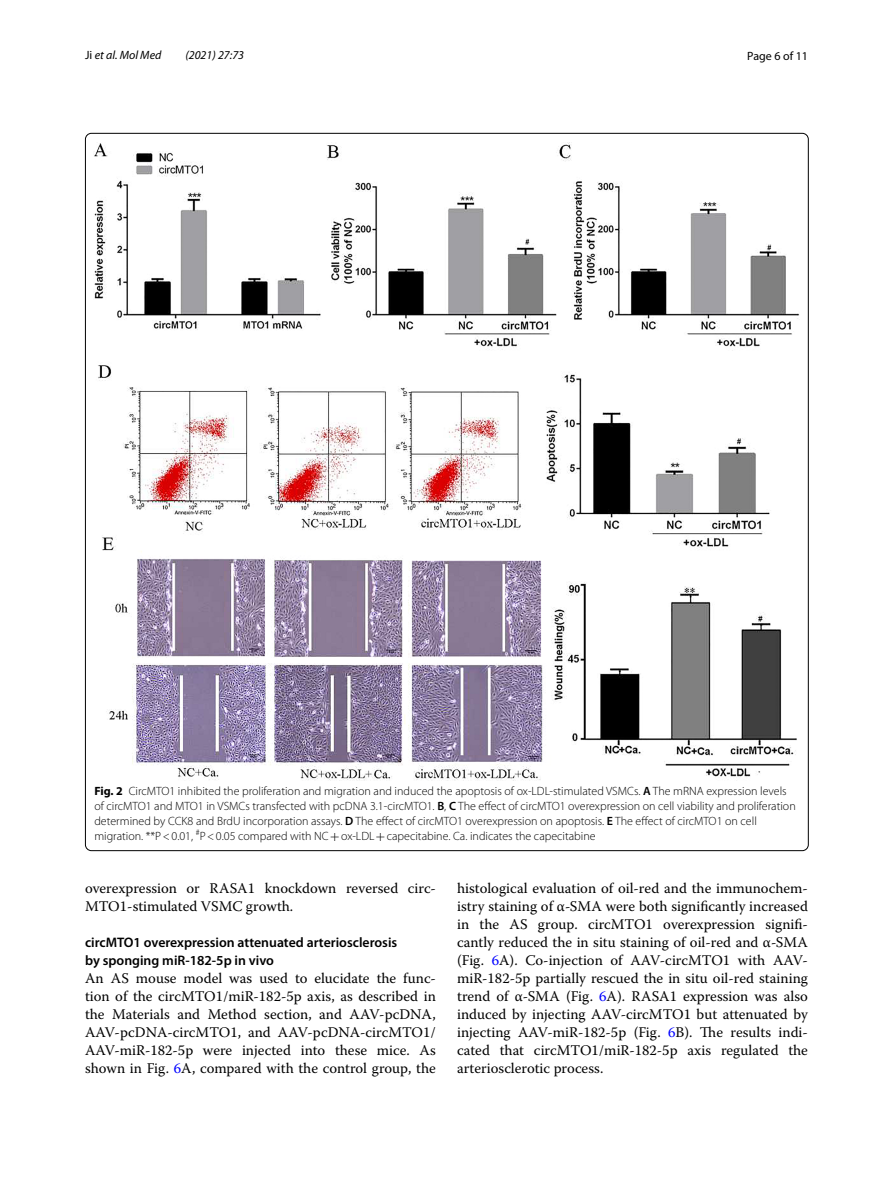
<style>
.page{position:relative;width:893px;height:1187px;background:#fff}
.page>*{position:absolute;margin:0;border:0;box-sizing:border-box;transform-origin:0 0}
.t1{font:14.7px/18px "Warnock Pro";color:#000;text-align:justify}
.t2{font:600 13.8px/18px "Myriad Pro";color:#000}
.t3{font:300 12px/15px "Myriad Pro";color:#000}
.t4{font:italic 12px "Myriad Pro";color:#000}
.t5{font:12px "Myriad Pro";color:#000}
.s1{font-style:normal}
.s2{font-weight:700}
.s3{font-weight:600}
.s4{font-family:"MTSY";font-weight:400}
.s5{color:#00f}
</style>
<div class="page">
<img style="left:94px;top:142px;width:706px;height:638px">
<p class="t4" style="left:85px;top:48px;width:78px"><span class="s1">Ji</span> et al. Mol Med</p>
<p class="t4" style="left:185px;top:48px;width:60px">(2021) 27:73</p>
<p class="t5" style="left:747px;top:48px;width:62px">Page 6 of 11</p>
<p class="t3" style="left:94px;top:783px;width:703px"><span class="s2">Fig. 2</span> CircMTO1 inhibited the proliferation and migration and induced the apoptosis of ox-LDL-stimulated VSMCs. <span class="s3">A</span> The mRNA expression levels of circMTO1 and MTO1 in VSMCs transfected with pcDNA 3.1-circMTO1. <span class="s3">B</span>, <span class="s3">C</span> The effect of circMTO1 overexpression on cell viability and proliferation determined by CCK8 and BrdU incorporation assays. <span class="s3">D</span> The effect of circMTO1 overexpression on apoptosis. <span class="s3">E</span> The effect of circMTO1 on cell migration. **P&lt;0.01, <sup>#</sup>P&lt;0.05 compared with NC<span class="s4">+</span>ox-LDL<span class="s4">+</span>capecitabine. Ca. indicates the capecitabine</p>
<p class="t1" style="left:85px;top:879px;width:352px">overexpression or RASA1 knockdown reversed circ-<br>MTO1-stimulated VSMC growth.</p>
<p class="t2" style="left:85px;top:933px;width:314px">circMTO1 overexpression attenuated arteriosclerosis by sponging miR‑182‑5p in vivo</p>
<p class="t1" style="left:85px;top:969px;width:352px">An AS mouse model was used to elucidate the func&shy;tion of the circMTO1/miR-182-5p axis, as described in the Materials and Method section, and AAV-pcDNA, AAV-pcDNA-circMTO1, and AAV-pcDNA-circMTO1/ AAV-miR-182-5p were injected into these mice. As shown in Fig. <span class="s5">6</span>A, compared with the control group, the</p>
<p class="t1" style="left:457px;top:879px;width:352px">histological evaluation of oil-red and the immunochem&shy;istry staining of α-SMA were both significantly increased in the AS group. circMTO1 overexpression signifi&shy;cantly reduced the in situ staining of oil-red and α-SMA (Fig. <span class="s5">6</span>A). Co-injection of AAV-circMTO1 with AAV&shy;miR-182-5p partially rescued the in situ oil-red staining trend of α-SMA (Fig. <span class="s5">6</span>A). RASA1 expression was also induced by injecting AAV-circMTO1 but attenuated by injecting AAV-miR-182-5p (Fig. <span class="s5">6</span>B). The results indi&shy;cated that circMTO1/miR-182-5p axis regulated the arteriosclerotic process.</p>
</div>
